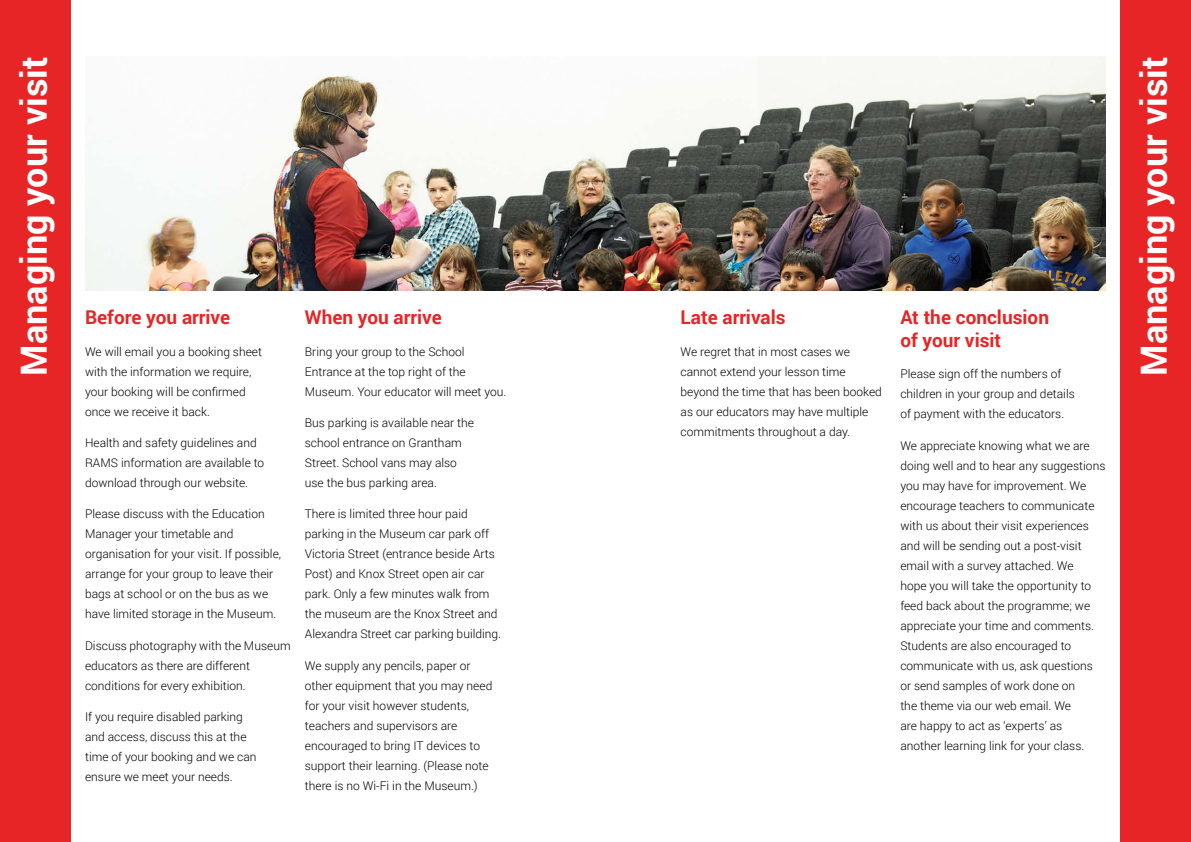
<style>
.page{position:relative;width:1191px;height:842px;background:#fff}
.page>*{position:absolute;margin:0;border:0;box-sizing:border-box;transform-origin:0 0}
.t1{font:700 36px "Roboto";color:#fff}
.t2{font:700 19px/22.8px "Roboto";color:#e72526}
.t3{font:300 12px/20px "Roboto";color:#000}
</style>
<div class="page">
<div style="left:0;top:0;width:71px;height:842px;background:#e72526"></div>
<div style="left:1120px;top:0;width:71px;height:842px;background:#e72526"></div>
<img style="left:85px;top:57px;width:1021px;height:233px">
<h1 class="t1" style="left:9px;top:376px;width:320px;rotate:-90deg">Managing your visit</h1>
<h1 class="t1" style="left:1128px;top:376px;width:320px;rotate:-90deg">Managing your visit</h1>
<h2 class="t2" style="left:85px;top:305px;width:147px">Before you arrive</h2>
<p class="t3" style="left:85px;top:341px;width:179px">We will email you a booking sheet with the information we require, your booking will be confirmed once we receive it back.</p>
<p class="t3" style="left:85px;top:432px;width:181px">Health and safety guidelines and<br>RAMS information are available to download through our website.</p>
<p class="t3" style="left:85px;top:504px;width:198px">Please discuss with the Education Manager your timetable and organisation for your visit. If possible, arrange for your group to leave their bags at school or on the bus as we have limited storage in the Museum.</p>
<p class="t3" style="left:85px;top:635px;width:207px">Discuss photography with the Museum educators as there are different conditions for every exhibition.</p>
<p class="t3" style="left:85px;top:706px;width:173px">If you require disabled parking and access, discuss this at the time of your booking and we can ensure we meet your needs.</p>
<h2 class="t2" style="left:305px;top:305px;width:139px">When you arrive</h2>
<p class="t3" style="left:305px;top:341px;width:203px">Bring your group to the School<br>Entrance at the top right of the<br>Museum. Your educator will meet you.</p>
<p class="t3" style="left:305px;top:412px;width:171px">Bus parking is available near the school entrance on Grantham<br>Street. School vans may also use the bus parking area.</p>
<p class="t3" style="left:305px;top:504px;width:198px">There is limited three hour paid parking in the Museum car park off Victoria Street (entrance beside Arts Post) and Knox Street open air car park. Only a few minutes walk from the museum are the Knox Street and Alexandra Street car parking building.</p>
<p class="t3" style="left:305px;top:655px;width:189px">We supply any pencils, paper or other equipment that you may need for your visit however students, teachers and supervisors are encouraged to bring IT devices to support their learning. (Please note there is no Wi-Fi in the Museum.)</p>
<h2 class="t2" style="left:680px;top:305px;width:107px">Late arrivals</h2>
<p class="t3" style="left:680px;top:341px;width:203px">We regret that in most cases we cannot extend your lesson time beyond the time that has been booked as our educators may have multiple commitments throughout a day.</p>
<h2 class="t2" style="left:900px;top:305px;width:150px">At the conclusion of your visit</h2>
<p class="t3" style="left:900px;top:364px;width:176px">Please sign off the numbers of children in your group and details of payment with the educators.</p>
<p class="t3" style="left:900px;top:435px;width:207px">We appreciate knowing what we are doing well and to hear any suggestions you may have for improvement. We encourage teachers to communicate with us about their visit experiences and will be sending out a post-visit email with a survey attached. We<br>hope you will take the opportunity to feed back about the programme; we appreciate your time and comments.<br>Students are also encouraged to communicate with us, ask questions or send samples of work done on<br>the theme via our web email. We<br>are happy to act as ‘experts’ as another learning link for your class.</p>
</div>
